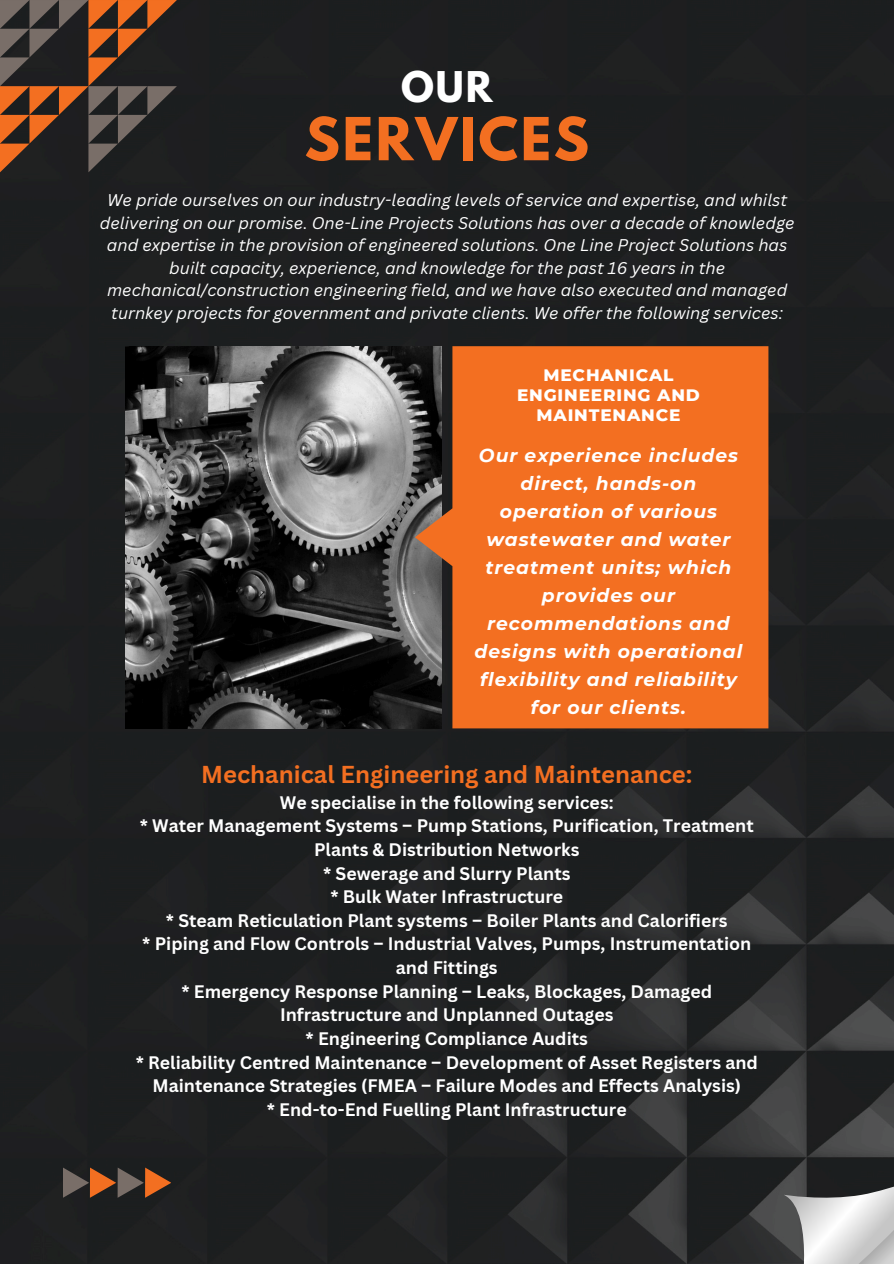
<style>
.page{position:relative;width:894px;height:1264px;background:#fff}
.page>*{position:absolute;margin:0;border:0;box-sizing:border-box;transform-origin:0 0}
.t1{font:700 52.5px "League Spartan";letter-spacing:.05em;color:#f36f21}
.t2{font:700 37.5px "League Spartan";color:#fff}
.t3{font:700 23.85px "Canva Sans";color:#f36f21}
.t4{font:italic 700 18.75px/28px "Montserrat";letter-spacing:.05em;color:#fff;text-align:center}
.t5{font:700 17.7px/23.7px "Canva Sans";color:#fff;text-align:center}
.t6{font:800 16.95px/19.8px "Montserrat";letter-spacing:.05em;color:#fff;text-align:center}
.t7{font:italic 16.5px/22.5px "Canva Sans";color:#fff;text-align:center}
</style>
<div class="page">
<img style="left:0;top:0;width:893px;height:1263px">
<svg style="left:783px;top:1167px;width:110px;height:96px"></svg>
<img style="left:125px;top:346px;width:290px;height:382px">
<svg style="left:415px;top:346px;width:353px;height:382px;background:#e16a23"></svg>
<svg style="left:0;top:0;width:177px;height:172px;background:#50392c"></svg>
<svg style="left:63px;top:1167px;width:108px;height:30px;background:#674531"></svg>
<h2 class="t2" style="left:401px;top:69px;width:93px">OUR</h2>
<p class="t1" style="left:304px;top:113px;width:286px">SERVICES</p>
<p class="t7" style="left:107px;top:188px;width:681px">We pride ourselves on our industry-leading levels of service and expertise, and whilst</p>
<p class="t7" style="left:100px;top:211px;width:696px">delivering on our promise. One-Line Projects Solutions has over a decade of knowledge</p>
<h4 class="t7" style="left:107px;top:233px;width:681px">and expertise in the provision of engineered solutions. One Line Project Solutions has built capacity, experience, and knowledge for the past 16 years in the mechanical/construction engineering field, and we have also executed and managed turnkey projects for government and private clients. We offer the following services:</h4>
<p class="t6" style="left:517px;top:365px;width:184px">MECHANICAL<br>ENGINEERING AND<br>MAINTENANCE</p>
<p class="t4" style="left:474px;top:441px;width:269px">Our experience includes direct, hands-on operation of various wastewater and water treatment units; which provides our recommendations and designs with operational flexibility and reliability for our clients.</p>
<h3 class="t3" style="left:201px;top:757px;width:492px">Mechanical Engineering and Maintenance:</h3>
<h3 class="t5" style="left:136px;top:790px;width:623px">We specialise in the following services:<br>* Water Management Systems – Pump Stations, Purification, Treatment Plants &amp; Distribution Networks<br>* Sewerage and Slurry Plants<br>* Bulk Water Infrastructure<br>* Steam Reticulation Plant systems – Boiler Plants and Calorifiers<br>* Piping and Flow Controls – Industrial Valves, Pumps, Instrumentation and Fittings<br>* Emergency Response Planning – Leaks, Blockages, Damaged Infrastructure and Unplanned Outages<br>* Engineering Compliance Audits<br>* Reliability Centred Maintenance – Development of Asset Registers and Maintenance Strategies (FMEA – Failure Modes and Effects Analysis)<br>* End-to-End Fuelling Plant Infrastructure</h3>
</div>
